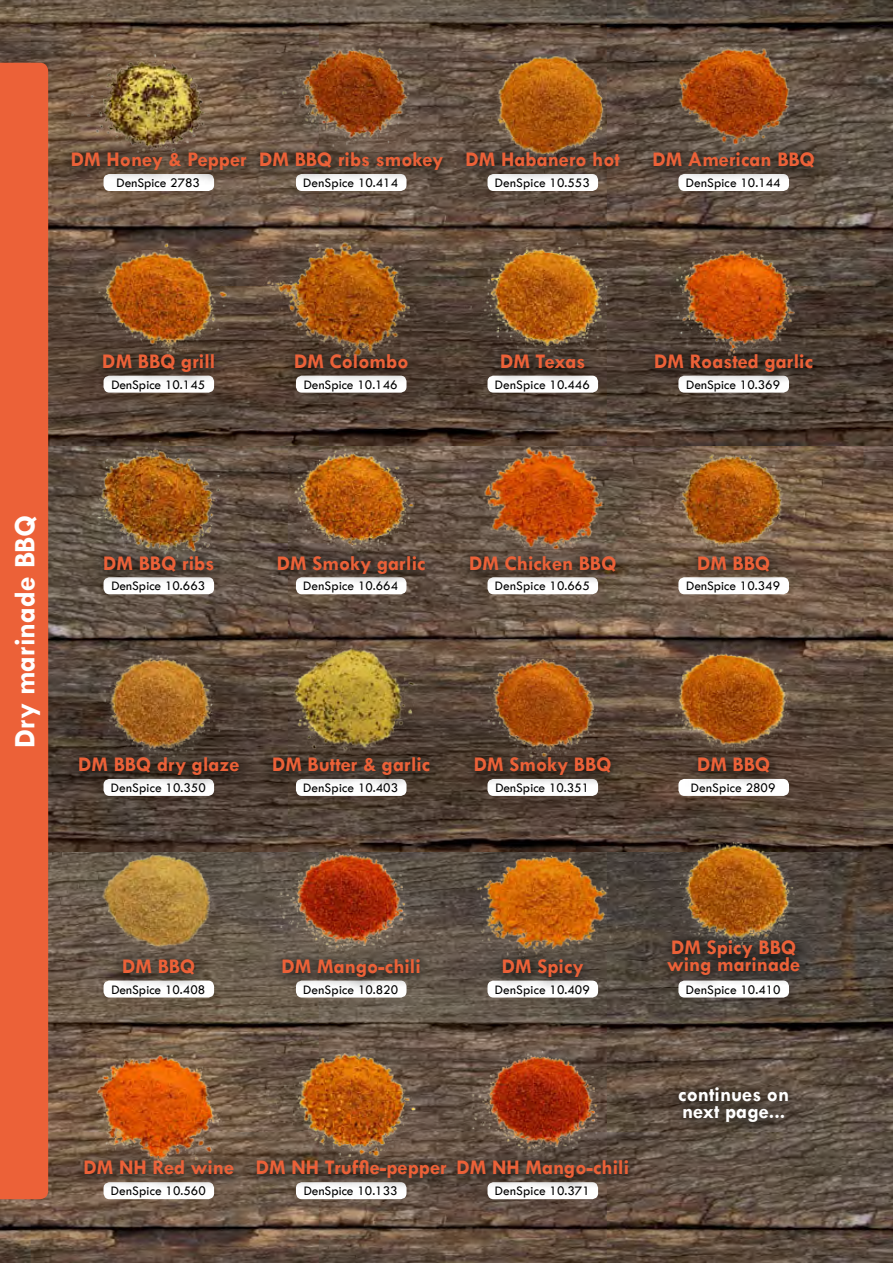
<style>
.page{position:relative;width:893px;height:1263px;background:#fff}
.page>*{position:absolute;margin:0;border:0;box-sizing:border-box;transform-origin:0 0}
.t1{font:700 30px "Tw Cen";color:#fff}
.t2{font:700 21px/17.2px "Tw Cen";color:#ec6138}
.t3{font:700 21px/17.2px "Tw Cen";color:#fff}
.t4{font:13.5px "Tw Cen";color:#000}
</style>
<div class="page">
<img style="left:0;top:852px;width:893px;height:411px">
<img style="left:48px;top:446px;width:845px;height:406px">
<img style="left:0;top:0;width:893px;height:446px">
<div style="left:104px;top:376px;width:110px;height:17px;background:#fff;border-radius:6px"></div>
<svg style="left:89px;top:357px;width:139px;height:31px"></svg>
<img style="left:71px;top:240px;width:175px;height:117px">
<div style="left:296px;top:980px;width:110px;height:17px;background:#fff;border-radius:6px"></div>
<svg style="left:269px;top:954px;width:164px;height:39px"></svg>
<img style="left:264px;top:837px;width:175px;height:117px">
<div style="left:487px;top:1182px;width:111px;height:17px;background:#fff;border-radius:6px"></div>
<svg style="left:444px;top:1150px;width:197px;height:45px"></svg>
<img style="left:455px;top:1039px;width:175px;height:117px">
<div style="left:487px;top:980px;width:111px;height:17px;background:#fff;border-radius:6px"></div>
<svg style="left:489px;top:957px;width:106px;height:30px;background:#69635d"></svg>
<img style="left:455px;top:841px;width:175px;height:116px">
<div style="left:104px;top:1182px;width:110px;height:17px;background:#fff;border-radius:6px"></div>
<svg style="left:71px;top:1162px;width:172px;height:28px;background:#76675b"></svg>
<img style="left:71px;top:1045px;width:175px;height:117px">
<div style="left:678px;top:980px;width:111px;height:17px;background:#fff;border-radius:6px"></div>
<svg style="left:656px;top:950px;width:156px;height:40px"></svg>
<img style="left:646px;top:833px;width:175px;height:117px">
<div style="left:296px;top:1182px;width:110px;height:17px;background:#fff;border-radius:6px"></div>
<svg style="left:243px;top:1149px;width:216px;height:45px;background:#6f6258"></svg>
<img style="left:264px;top:1042px;width:175px;height:117px">
<div style="left:0;top:63px;width:48px;height:1136px;background:#ec6138"></div>
<div style="left:296px;top:376px;width:110px;height:17px;background:#fff;border-radius:6px"></div>
<svg style="left:281px;top:357px;width:139px;height:27px"></svg>
<img style="left:264px;top:240px;width:175px;height:117px">
<div style="left:487px;top:376px;width:111px;height:17px;background:#fff;border-radius:6px"></div>
<svg style="left:487px;top:355px;width:110px;height:29px"></svg>
<img style="left:455px;top:238px;width:175px;height:117px">
<div style="left:678px;top:577px;width:111px;height:17px;background:#fff;border-radius:6px"></div>
<svg style="left:685px;top:558px;width:98px;height:24px;background:#726459"></svg>
<img style="left:646px;top:442px;width:175px;height:116px">
<div style="left:104px;top:779px;width:110px;height:17px;background:#fff;border-radius:6px"></div>
<svg style="left:65px;top:747px;width:187px;height:45px"></svg>
<img style="left:71px;top:642px;width:175px;height:117px">
<div style="left:296px;top:779px;width:110px;height:17px;background:#fff;border-radius:6px"></div>
<svg style="left:260px;top:747px;width:183px;height:45px"></svg>
<img style="left:264px;top:639px;width:175px;height:117px">
<div style="left:487px;top:779px;width:111px;height:17px;background:#fff;border-radius:6px"></div>
<svg style="left:461px;top:760px;width:163px;height:30px"></svg>
<img style="left:455px;top:643px;width:175px;height:117px">
<div style="left:678px;top:779px;width:111px;height:17px;background:#fff;border-radius:6px"></div>
<svg style="left:685px;top:757px;width:98px;height:27px;background:#645850"></svg>
<img style="left:657px;top:640px;width:163px;height:117px">
<div style="left:104px;top:980px;width:110px;height:17px;background:#fff;border-radius:6px"></div>
<svg style="left:110px;top:962px;width:98px;height:24px;background:#726960"></svg>
<img style="left:71px;top:845px;width:175px;height:117px">
<div style="left:487px;top:577px;width:111px;height:17px;background:#fff;border-radius:6px"></div>
<svg style="left:456px;top:545px;width:172px;height:40px;background:#6d6056"></svg>
<img style="left:464px;top:438px;width:158px;height:117px">
<div style="left:104px;top:577px;width:110px;height:17px;background:#fff;border-radius:6px"></div>
<svg style="left:90px;top:558px;width:136px;height:27px"></svg>
<img style="left:71px;top:442px;width:175px;height:116px">
<div style="left:296px;top:577px;width:110px;height:17px;background:#fff;border-radius:6px"></div>
<svg style="left:265px;top:545px;width:173px;height:45px"></svg>
<img style="left:266px;top:436px;width:175px;height:117px">
<div style="left:678px;top:376px;width:111px;height:17px;background:#fff;border-radius:6px"></div>
<svg style="left:642px;top:343px;width:183px;height:45px"></svg>
<img style="left:646px;top:240px;width:175px;height:117px">
<svg style="left:666px;top:1077px;width:135px;height:60px;background:#53463b"></svg>
<div style="left:296px;top:174px;width:110px;height:17px;background:#fff;border-radius:6px"></div>
<svg style="left:260px;top:142px;width:195px;height:44px"></svg>
<img style="left:266px;top:33px;width:175px;height:117px">
<div style="left:678px;top:174px;width:111px;height:17px;background:#fff;border-radius:6px"></div>
<svg style="left:640px;top:142px;width:188px;height:40px;background:#665c53"></svg>
<img style="left:646px;top:37px;width:175px;height:117px">
<div style="left:487px;top:174px;width:111px;height:17px;background:#fff;border-radius:6px"></div>
<svg style="left:453px;top:142px;width:179px;height:40px"></svg>
<img style="left:462px;top:46px;width:175px;height:116px">
<div style="left:104px;top:174px;width:110px;height:17px;background:#fff;border-radius:6px"></div>
<svg style="left:58px;top:142px;width:202px;height:44px"></svg>
<img style="left:69px;top:45px;width:167px;height:116px">
<h2 class="t2" style="left:71px;top:150px;width:177px">DM Honey &amp; Pepper</h2>
<p class="t4" style="left:117px;top:175px;width:85px">DenSpice 2783</p>
<h2 class="t2" style="left:259px;top:150px;width:186px">DM BBQ ribs smokey</h2>
<p class="t4" style="left:303px;top:175px;width:97px">DenSpice 10.414</p>
<h2 class="t2" style="left:466px;top:150px;width:156px">DM Habanero hot</h2>
<p class="t4" style="left:495px;top:175px;width:97px">DenSpice 10.553</p>
<h2 class="t2" style="left:652px;top:150px;width:164px">DM American BBQ</h2>
<p class="t4" style="left:686px;top:175px;width:97px">DenSpice 10.144</p>
<h2 class="t2" style="left:102px;top:352px;width:115px">DM BBQ grill</h2>
<p class="t4" style="left:111px;top:376px;width:95px">DenSpice 10.145</p>
<h2 class="t2" style="left:294px;top:352px;width:116px">DM Colombo</h2>
<p class="t4" style="left:304px;top:376px;width:95px">DenSpice 10.146</p>
<h2 class="t2" style="left:500px;top:352px;width:87px">DM Texas</h2>
<p class="t4" style="left:495px;top:376px;width:97px">DenSpice 10.446</p>
<h2 class="t2" style="left:654px;top:352px;width:160px">DM Roasted garlic</h2>
<p class="t4" style="left:686px;top:376px;width:95px">DenSpice 10.369</p>
<h1 class="t1" style="left:7px;top:748px;width:235px;rotate:-90deg">Dry marinade BBQ</h1>
<h2 class="t2" style="left:103px;top:554px;width:113px">DM BBQ ribs</h2>
<p class="t4" style="left:111px;top:578px;width:95px">DenSpice 10.663</p>
<h2 class="t2" style="left:277px;top:554px;width:150px">DM Smoky garlic</h2>
<p class="t4" style="left:303px;top:578px;width:97px">DenSpice 10.664</p>
<h2 class="t2" style="left:78px;top:755px;width:163px">DM BBQ dry glaze</h2>
<p class="t4" style="left:111px;top:780px;width:97px">DenSpice 10.350</p>
<h2 class="t2" style="left:272px;top:755px;width:160px">DM Butter &amp; garlic</h2>
<p class="t4" style="left:303px;top:780px;width:97px">DenSpice 10.403</p>
<h2 class="t2" style="left:469px;top:554px;width:149px">DM Chicken BBQ</h2>
<p class="t4" style="left:495px;top:578px;width:97px">DenSpice 10.665</p>
<h2 class="t2" style="left:474px;top:755px;width:139px">DM Smoky BBQ</h2>
<p class="t4" style="left:495px;top:780px;width:95px">DenSpice 10.351</p>
<h2 class="t2" style="left:697px;top:554px;width:75px">DM BBQ</h2>
<p class="t4" style="left:686px;top:578px;width:95px">DenSpice 10.349</p>
<h2 class="t2" style="left:697px;top:755px;width:75px">DM BBQ</h2>
<p class="t4" style="left:691px;top:780px;width:86px">DenSpice 2809</p>
<h2 class="t2" style="left:122px;top:957px;width:75px">DM BBQ</h2>
<h2 class="t2" style="left:282px;top:957px;width:141px">DM Mango-chili</h2>
<h2 class="t2" style="left:502px;top:957px;width:83px">DM Spicy</h2>
<h2 class="t2" style="left:667px;top:938px;width:135px">DM Spicy BBQ wing marinade</h2>
<p class="t4" style="left:111px;top:981px;width:95px">DenSpice 10.408</p>
<p class="t4" style="left:303px;top:981px;width:97px">DenSpice 10.820</p>
<p class="t4" style="left:495px;top:981px;width:97px">DenSpice 10.409</p>
<p class="t4" style="left:686px;top:981px;width:97px">DenSpice 10.410</p>
<h2 class="t3" style="left:678px;top:1085px;width:112px">continues on next page...</h2>
<h2 class="t2" style="left:84px;top:1159px;width:152px">DM NH Red wine</h2>
<h2 class="t2" style="left:256px;top:1159px;width:192px">DM NH Truffle-pepper</h2>
<h2 class="t2" style="left:456px;top:1159px;width:174px">DM NH Mango-chili</h2>
<p class="t4" style="left:111px;top:1183px;width:97px">DenSpice 10.560</p>
<p class="t4" style="left:304px;top:1183px;width:95px">DenSpice 10.133</p>
<p class="t4" style="left:495px;top:1183px;width:97px">DenSpice 10.371</p>
</div>
